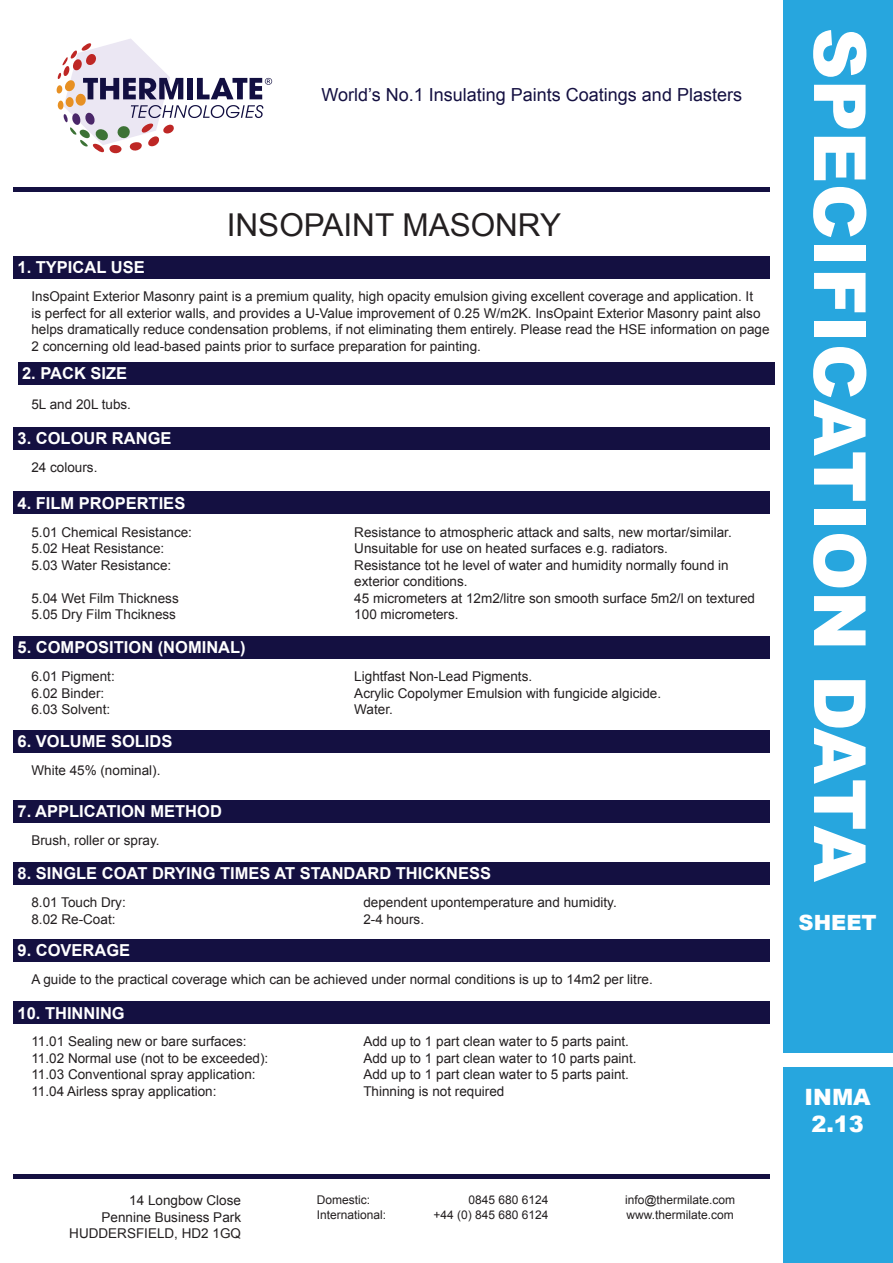
<style>
.page{position:relative;width:893px;height:1263px;background:#fff}
.page>*{position:absolute;margin:0;border:0;box-sizing:border-box;transform-origin:0 0}
.t1{font:900 72px "Arial";color:#fff}
.t2{font:31.5px "Arial";color:#231f20}
.t3{font:900 22.5px/27px "Arial";color:#fff;text-align:center}
.t4{font:900 21px "Arial";color:#fff}
.t5{font:18px "Arial";color:#141041}
.t6{font:700 16.5px "Arial";color:#fff}
.t7{font:13.5px/16.5px "Arial";color:#231f20}
.t8{font:12px/14.4px "Arial";color:#231f20}
</style>
<div class="page">
<div style="left:13px;top:256px;width:757px;height:23px;background:#141041"></div>
<div style="left:18px;top:362px;width:756px;height:22px;background:#141041"></div>
<div style="left:13px;top:427px;width:757px;height:22px;background:#141041"></div>
<div style="left:13px;top:492px;width:757px;height:22px;background:#141041"></div>
<div style="left:13px;top:637px;width:757px;height:22px;background:#141041"></div>
<div style="left:13px;top:730px;width:757px;height:22px;background:#141041"></div>
<div style="left:13px;top:800px;width:757px;height:22px;background:#141041"></div>
<div style="left:13px;top:863px;width:757px;height:22px;background:#141041"></div>
<div style="left:13px;top:939px;width:757px;height:22px;background:#141041"></div>
<div style="left:13px;top:1002px;width:757px;height:22px;background:#141041"></div>
<hr style="left:13px;top:1174px;width:757px;height:4px;background:#141041">
<div style="left:783px;top:0;width:109px;height:1263px;background:#27a6de"></div>
<div style="left:782px;top:1053px;width:111px;height:13px;background:#fff"></div>
<svg style="left:57px;top:39px;width:215px;height:114px"></svg>
<div style="left:13px;top:187px;width:757px;height:5px;background:#141041"></div>
<h3 class="t5" style="left:321px;top:83px;width:422px">World’s No.1 Insulating Paints Coatings and Plasters</h3>
<p class="t6" style="left:18px;top:256px;width:129px">1. TYPICAL USE</p>
<h2 class="t2" style="left:227px;top:204px;width:336px">INSOPAINT MASONRY</h2>
<p class="t7" style="left:31px;top:288px;width:740px">InsOpaint Exterior Masonry paint is a premium quality, high opacity emulsion giving excellent coverage and application. It<br>is perfect for all exterior walls, and provides a U-Value improvement of 0.25 W/m2K. InsOpaint Exterior Masonry paint also helps dramatically reduce condensation problems, if not eliminating them entirely. Please read the HSE information on page 2 concerning old lead-based paints prior to surface preparation for painting.</p>
<p class="t6" style="left:22px;top:362px;width:107px">2. PACK SIZE</p>
<p class="t7" style="left:31px;top:396px;width:101px">5L and 20L tubs.</p>
<p class="t6" style="left:18px;top:427px;width:156px">3. COLOUR RANGE</p>
<p class="t7" style="left:31px;top:459px;width:68px">24 colours.</p>
<p class="t6" style="left:18px;top:492px;width:169px">4. FILM PROPERTIES</p>
<p class="t7" style="left:31px;top:524px;width:162px">5.01 Chemical Resistance:</p>
<p class="t7" style="left:31px;top:540px;width:134px">5.02 Heat Resistance:</p>
<p class="t7" style="left:31px;top:557px;width:141px">5.03 Water Resistance:</p>
<p class="t7" style="left:31px;top:590px;width:149px">5.04 Wet Film Thickness</p>
<p class="t7" style="left:31px;top:606px;width:146px">5.05 Dry Film Thcikness</p>
<p class="t6" style="left:18px;top:637px;width:230px">5. COMPOSITION (NOMINAL)</p>
<p class="t7" style="left:31px;top:668px;width:85px">6.01 Pigment:</p>
<p class="t7" style="left:31px;top:685px;width:74px">6.02 Binder:</p>
<p class="t7" style="left:31px;top:701px;width:80px">6.03 Solvent:</p>
<p class="t6" style="left:18px;top:730px;width:156px">6. VOLUME SOLIDS</p>
<p class="t7" style="left:31px;top:762px;width:131px">White 45% (nominal).</p>
<p class="t6" style="left:18px;top:800px;width:206px">7. APPLICATION METHOD</p>
<p class="t7" style="left:31px;top:832px;width:130px">Brush, roller or spray.</p>
<p class="t7" style="left:354px;top:524px;width:379px">Resistance to atmospheric attack and salts, new mortar/similar.</p>
<p class="t7" style="left:354px;top:540px;width:315px">Unsuitable for use on heated surfaces e.g. radiators.</p>
<p class="t7" style="left:354px;top:557px;width:376px">Resistance tot he level of water and humidity normally found in</p>
<p class="t7" style="left:354px;top:573px;width:115px">exterior conditions.</p>
<p class="t7" style="left:354px;top:590px;width:402px">45 micrometers at 12m2/litre son smooth surface 5m2/l on textured<br>100 micrometers.</p>
<p class="t7" style="left:354px;top:668px;width:179px">Lightfast Non-Lead Pigments.</p>
<p class="t7" style="left:354px;top:685px;width:308px">Acrylic Copolymer Emulsion with fungicide algicide.</p>
<p class="t7" style="left:354px;top:701px;width:40px">Water.</p>
<p class="t6" style="left:18px;top:863px;width:475px">8. SINGLE COAT DRYING TIMES AT STANDARD THICKNESS</p>
<p class="t7" style="left:31px;top:894px;width:96px">8.01 Touch Dry:</p>
<p class="t7" style="left:31px;top:911px;width:86px">8.02 Re-Coat:</p>
<p class="t6" style="left:18px;top:939px;width:114px">9. COVERAGE</p>
<p class="t7" style="left:363px;top:894px;width:255px">dependent upontemperature and humidity.</p>
<p class="t7" style="left:363px;top:911px;width:62px">2-4 hours.</p>
<p class="t7" style="left:31px;top:971px;width:623px">A guide to the practical coverage which can be achieved under normal conditions is up to 14m2 per litre.</p>
<p class="t6" style="left:18px;top:1002px;width:109px">10. THINNING</p>
<p class="t7" style="left:31px;top:1033px;width:217px">11.01 Sealing new or bare surfaces:</p>
<p class="t7" style="left:31px;top:1050px;width:238px">11.02 Normal use (not to be exceeded):</p>
<p class="t7" style="left:31px;top:1066px;width:226px">11.03 Conventional spray application:</p>
<p class="t7" style="left:31px;top:1083px;width:187px">11.04 Airless spray application:</p>
<p class="t7" style="left:363px;top:1033px;width:267px">Add up to 1 part clean water to 5 parts paint.</p>
<p class="t7" style="left:363px;top:1050px;width:275px">Add up to 1 part clean water to 10 parts paint.</p>
<p class="t7" style="left:363px;top:1066px;width:267px">Add up to 1 part clean water to 5 parts paint.</p>
<p class="t7" style="left:363px;top:1083px;width:143px">Thinning is not required</p>
<p class="t7" style="left:69px;top:1192px;width:173px;text-align:right">14 Longbow Close<br>Pennine Business Park<br>HUDDERSFIELD, HD2 1GQ</p>
<p class="t8" style="left:317px;top:1193px;width:71px">Domestic:<br>International:</p>
<p class="t8" style="left:434px;top:1193px;width:117px;text-align:right">0845 680 6124<br>+44 (0) 845 680 6124</p>
<p class="t8" style="left:625px;top:1193px;width:112px">info@thermilate.com www.thermilate.com</p>
<h1 class="t1" style="left:892px;top:28px;width:856px;rotate:90deg">SPECIFICATION DATA</h1>
<h3 class="t4" style="left:799px;top:907px;width:80px">SHEET</h3>
<h3 class="t3" style="left:804px;top:1083px;width:68px">INMA<br>2.13</h3>
</div>
